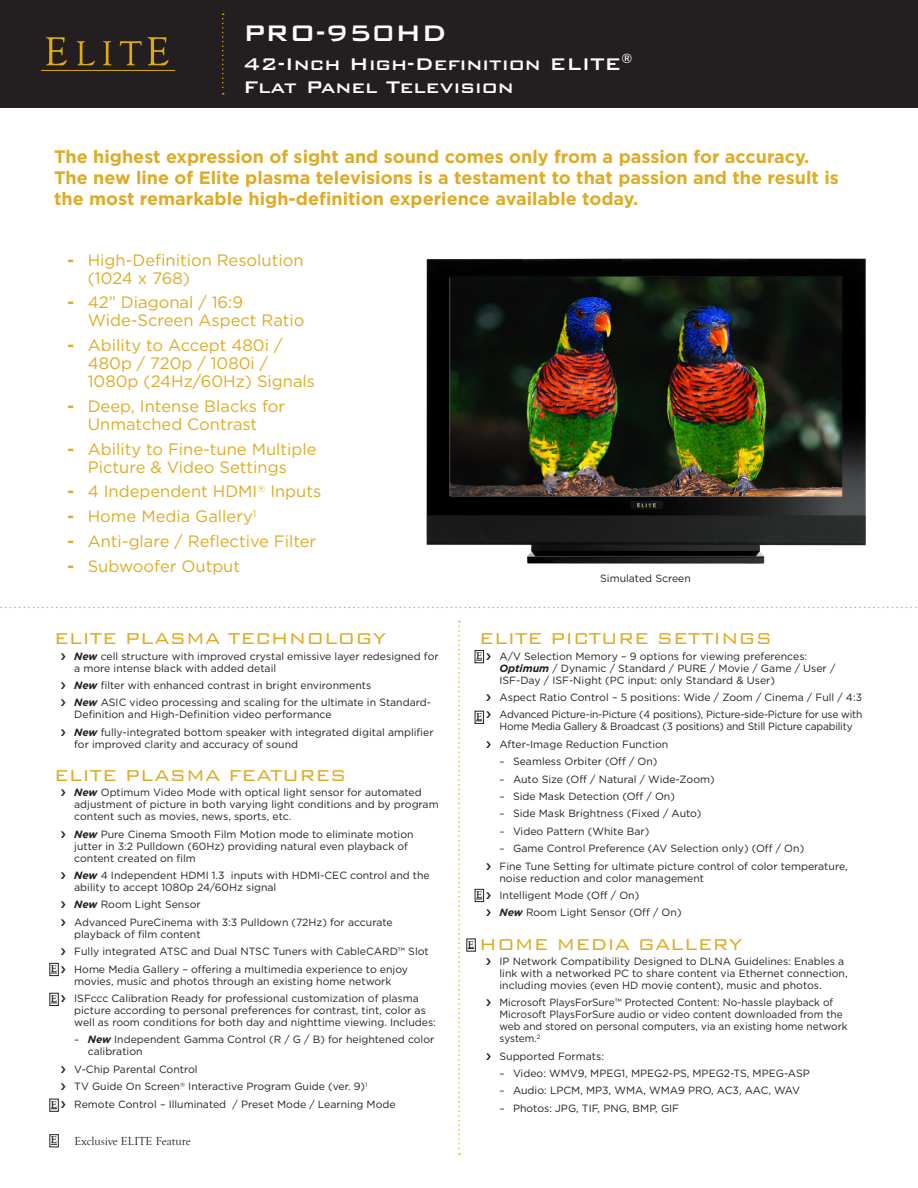
<style>
.page{position:relative;width:918px;height:1188px;background:#fff}
.page>*{position:absolute;margin:0;border:0;box-sizing:border-box;transform-origin:0 0}
.t1{font:500 30px "Bank Gothic BT";color:#fff}
.t2{font:500 22.5px/22.5px "Bank Gothic BT";color:#fff}
.Elite_Subhead{font:300 21px "Bank Gothic BT";color:#deab25}
.Elite_Product_Blurb{font:700 18px/21px "Gotham";color:#deab25}
.Elite_Product_Blurb-2{font:16.5px/18px "Gotham";color:#deab25}
.t3{font:700 16.5px/24.8px "Gotham";color:#deab25;text-align:justify}
.t4{font:12px "Goudy Old Style T";color:#231f20}
.Main_Text{font:10.5px/12px "Gotham";color:#231f20}
.Main_Text_Indented{font:10.5px/12px "Gotham";color:#231f20}
.Main_Text-2{font:10.5px/12px "Gotham";color:#231f20;scale:.96 1}
.Main_Text-3{font:10.5px/12px "Gotham";letter-spacing:-.02em;color:#231f20}
.Main_Text_No_Bullets{font:10.5px "Gotham";color:#231f20}
.t5{font:700 10.5px "Goudy Old Style T";color:#231f20}
.t6{font:9.75px/17.4px "Gotham";color:#231f20;text-align:justify}
.s1{font-weight:700;font-style:italic}
</style>
<div class="page">
<svg style="left:458px;top:621px;width:2px;height:534px"></svg>
<img style="left:426px;top:258px;width:440px;height:306px">
<svg style="left:0;top:607px;width:917px;height:1px"></svg>
<div style="left:49px;top:963px;width:10px;height:13px;border:1px solid #231f20"></div>
<div style="left:49px;top:1134px;width:10px;height:13px;border:1px solid #231f20"></div>
<div style="left:49px;top:993px;width:10px;height:13px;border:1px solid #231f20"></div>
<div style="left:475px;top:650px;width:9px;height:13px;border:1px solid #231f20"></div>
<div style="left:49px;top:1099px;width:10px;height:13px;border:1px solid #231f20"></div>
<div style="left:475px;top:711px;width:9px;height:13px;border:1px solid #231f20"></div>
<div style="left:475px;top:889px;width:9px;height:13px;border:1px solid #231f20"></div>
<div style="left:466px;top:939px;width:10px;height:13px;border:1px solid #231f20"></div>
<div style="left:0;top:0;width:918px;height:108px;background:#231f20"></div>
<svg style="left:222px;top:14px;width:2px;height:80px"></svg>
<svg style="left:46px;top:37px;width:21px;height:28px"></svg>
<svg style="left:77px;top:41px;width:18px;height:24px"></svg>
<svg style="left:103px;top:41px;width:9px;height:24px"></svg>
<svg style="left:120px;top:41px;width:22px;height:24px"></svg>
<svg style="left:148px;top:37px;width:20px;height:28px"></svg>
<hr style="left:41px;top:70px;width:134px;height:1px;background:#e0ab0d">
<svg style="left:51px;top:966px;width:8px;height:8px"></svg>
<svg style="left:51px;top:995px;width:8px;height:9px"></svg>
<svg style="left:51px;top:1101px;width:8px;height:8px"></svg>
<svg style="left:476px;top:653px;width:9px;height:8px"></svg>
<svg style="left:476px;top:712px;width:9px;height:9px"></svg>
<svg style="left:476px;top:892px;width:9px;height:8px"></svg>
<p class="t1" style="left:243px;top:17px;width:205px">PRO-950HD</p>
<p class="t2" style="left:243px;top:53px;width:391px">42-Inch High-Definition ELITE<sup>®<br></sup>Flat Panel Television</p>
<p class="Elite_Product_Blurb" style="left:54px;top:146px;width:786px">The highest expression of sight and sound comes only from a passion for accuracy.<br>The new line of Elite plasma televisions is a testament to that passion and the result is the most remarkable high-definition experience available today.</p>
<h3 class="t3" style="left:68px;top:247px;width:8px">-</h3>
<h3 class="t3" style="left:68px;top:290px;width:8px">-</h3>
<h3 class="t3" style="left:68px;top:333px;width:8px">-</h3>
<h3 class="t3" style="left:68px;top:393px;width:8px">-</h3>
<h3 class="t3" style="left:68px;top:436px;width:8px">-</h3>
<h3 class="t3" style="left:68px;top:479px;width:8px">- - - -</h3>
<p class="Elite_Product_Blurb-2" style="left:88px;top:251px;width:217px">High-Definition Resolution (1024 x 768)</p>
<p class="Elite_Product_Blurb-2" style="left:88px;top:293px;width:218px">42” Diagonal / 16:9<br>Wide-Screen Aspect Ratio</p>
<p class="Elite_Product_Blurb-2" style="left:88px;top:336px;width:229px">Ability to Accept 480i /<br>480p / 720p / 1080i /<br>1080p (24Hz/60Hz) Signals</p>
<p class="Elite_Product_Blurb-2" style="left:88px;top:397px;width:199px">Deep, Intense Blacks for<br>Unmatched Contrast</p>
<p class="Elite_Product_Blurb-2" style="left:88px;top:440px;width:230px">Ability to Fine-tune Multiple<br>Picture &amp; Video Settings</p>
<p class="Elite_Product_Blurb-2" style="left:88px;top:482px;width:235px">4 Independent HDMI<sup>®</sup> Inputs</p>
<p class="Elite_Product_Blurb-2" style="left:88px;top:507px;width:170px">Home Media Gallery<sup>1</sup></p>
<p class="Elite_Product_Blurb-2" style="left:88px;top:532px;width:230px">Anti-glare / Reflective Filter</p>
<p class="Elite_Product_Blurb-2" style="left:88px;top:557px;width:154px">Subwoofer Output</p>
<p class="Elite_Subhead" style="left:54px;top:628px;width:334px">ELITE Plasma Technology</p>
<p class="Main_Text" style="left:74px;top:650px;width:366px"><span class="s1">New</span> cell structure with improved crystal emissive layer redesigned for a more intense black with added detail</p>
<p class="Main_Text" style="left:74px;top:679px;width:299px"><span class="s1">New</span> filter with enhanced contrast in bright environments</p>
<p class="Main_Text" style="left:74px;top:697px;width:358px"><span class="s1">New</span> ASIC video processing and scaling for the ultimate in Standard-<br>Definition and High-Definition video performance</p>
<p class="Main_Text" style="left:74px;top:726px;width:361px"><span class="s1">New</span> fully-integrated bottom speaker with integrated digital amplifier for improved clarity and accuracy of sound</p>
<p class="Elite_Subhead" style="left:54px;top:764px;width:294px">ELITE Plasma Features</p>
<p class="Main_Text" style="left:74px;top:786px;width:366px"><span class="s1">New</span> Optimum Video Mode with optical light sensor for automated adjustment of picture in both varying light conditions and by program content such as movies, news, sports, etc.</p>
<p class="Main_Text" style="left:74px;top:828px;width:341px"><span class="s1">New</span> Pure Cinema Smooth Film Motion mode to eliminate motion jutter in 3:2 Pulldown (60Hz) providing natural even playback of content created on film</p>
<p class="Main_Text" style="left:74px;top:869px;width:357px"><span class="s1">New</span> 4 Independent HDMI 1.3 inputs with HDMI-CEC control and the ability to accept 1080p 24/60Hz signal</p>
<p class="Main_Text" style="left:74px;top:899px;width:128px"><span class="s1">New</span> Room Light Sensor</p>
<p class="Main_Text" style="left:74px;top:916px;width:320px">Advanced PureCinema with 3:3 Pulldown (72Hz) for accurate playback of film content</p>
<p class="Main_Text" style="left:74px;top:945px;width:356px">Fully integrated ATSC and Dual NTSC Tuners with CableCARD™ Slot</p>
<p class="Main_Text" style="left:74px;top:963px;width:335px">Home Media Gallery – offering a multimedia experience to enjoy movies, music and photos through an existing home network</p>
<p class="Main_Text" style="left:74px;top:992px;width:363px">ISFccc Calibration Ready for professional customization of plasma picture according to personal preferences for contrast, tint, color as well as room conditions for both day and nighttime viewing. Includes:</p>
<p class="Main_Text_Indented" style="left:88px;top:1034px;width:348px"><span class="s1">New</span> Independent Gamma Control (R / G / B) for heightened color calibration</p>
<p class="Main_Text" style="left:74px;top:1063px;width:125px">V-Chip Parental Control</p>
<p class="Main_Text" style="left:74px;top:1080px;width:295px">TV Guide On Screen<sup>®</sup> Interactive Program Guide (ver. 9)<sup>1</sup></p>
<p class="Main_Text" style="left:74px;top:1098px;width:323px">Remote Control – Illuminated / Preset Mode / Learning Mode</p>
<p class="t5" style="left:51px;top:963px;width:8px">E</p>
<p class="t5" style="left:51px;top:993px;width:8px">E</p>
<p class="t6" style="left:74px;top:1031px;width:7px">–</p>
<p class="t5" style="left:51px;top:1098px;width:8px">E</p>
<p class="t5" style="left:51px;top:1134px;width:8px">E</p>
<p class="t4" style="left:75px;top:1134px;width:118px">Exclusive ELITE Feature</p>
<p class="Main_Text_No_Bullets" style="left:600px;top:572px;width:92px">Simulated Screen</p>
<p class="Elite_Subhead" style="left:479px;top:628px;width:191px">ELITE Pi cture Setti</p>
<p class="Elite_Subhead" style="left:721px;top:628px;width:53px">ngs</p>
<p class="Main_Text" style="left:500px;top:650px;width:337px">A/V Selection Memory – 9 options for viewing preferences:<br><span class="s1">Optimum</span> / Dynamic / Standard / PURE / Movie / Game / User /<br>ISF‑Day / ISF-Night (PC input: only Standard &amp; User)</p>
<p class="Main_Text" style="left:500px;top:691px;width:364px">Aspect Ratio Control – 5 positions: Wide / Zoom / Cinema / Full / 4:3</p>
<p class="Main_Text-3" style="left:500px;top:709px;width:364px">Advanced Picture-in-Picture (4 positions), Picture-side-Picture for use with<br>Home Media Gallery &amp; Broadcast (3 positions) and Still Picture capability</p>
<p class="Main_Text" style="left:500px;top:738px;width:170px">After-Image Reduction Function</p>
<p class="Main_Text_Indented" style="left:513px;top:755px;width:146px">Seamless Orbiter (Off / On)</p>
<p class="Main_Text_Indented" style="left:513px;top:773px;width:203px">Auto Size (Off / Natural / Wide-Zoom)</p>
<p class="Main_Text_Indented" style="left:513px;top:790px;width:163px">Side Mask Detection (Off / On)</p>
<p class="Main_Text_Indented" style="left:513px;top:808px;width:190px">Side Mask Brightness (Fixed / Auto)</p>
<p class="Main_Text_Indented" style="left:513px;top:825px;width:138px">Video Pattern (White Bar)</p>
<p class="Main_Text_Indented" style="left:513px;top:842px;width:293px">Game Control Preference (AV Selection only) (Off / On)</p>
<p class="Main_Text" style="left:500px;top:860px;width:350px">Fine Tune Setting for ultimate picture control of color temperature, noise reduction and color management</p>
<p class="Main_Text" style="left:500px;top:889px;width:141px">Intelligent Mode (Off / On)</p>
<p class="Main_Text" style="left:500px;top:907px;width:184px"><span class="s1">New</span> Room Light Sensor (Off / On)</p>
<p class="Elite_Subhead" style="left:479px;top:933px;width:205px">Home Media Galle</p>
<p class="Elite_Subhead" style="left:713px;top:933px;width:32px">ry</p>
<p class="Main_Text" style="left:500px;top:955px;width:350px">IP Network Compatibility Designed to DLNA Guidelines: Enables a link with a networked PC to share content via Ethernet connection, including movies (even HD movie content), music and photos.</p>
<p class="Main_Text-2" style="left:500px;top:996px;width:364px">Microsoft PlaysForSure™ Protected Content: No-hassle playback of Microsoft PlaysForSure audio or video content downloaded from the web and stored on personal computers, via an existing home network system.<sup>2</sup></p>
<p class="Main_Text" style="left:500px;top:1050px;width:106px">Supported Formats:</p>
<p class="Main_Text_Indented" style="left:513px;top:1067px;width:298px">Video: WMV9, MPEG1, MPEG2-PS, MPEG2-TS, MPEG-ASP</p>
<p class="Main_Text_Indented" style="left:513px;top:1085px;width:289px">Audio: LPCM, MP3, WMA, WMA9 PRO, AC3, AAC, WAV</p>
<p class="Main_Text_Indented" style="left:513px;top:1102px;width:168px">Photos: JPG, TIF, PNG, BMP, GIF</p>
<p class="t5" style="left:476px;top:650px;width:8px">E</p>
<p class="t5" style="left:476px;top:711px;width:8px">E</p>
<p class="t6" style="left:500px;top:753px;width:7px">– – – – – –</p>
<p class="t5" style="left:476px;top:889px;width:8px">E</p>
<p class="t5" style="left:468px;top:938px;width:8px">E</p>
<p class="t6" style="left:500px;top:1065px;width:7px">– – –</p>
</div>
